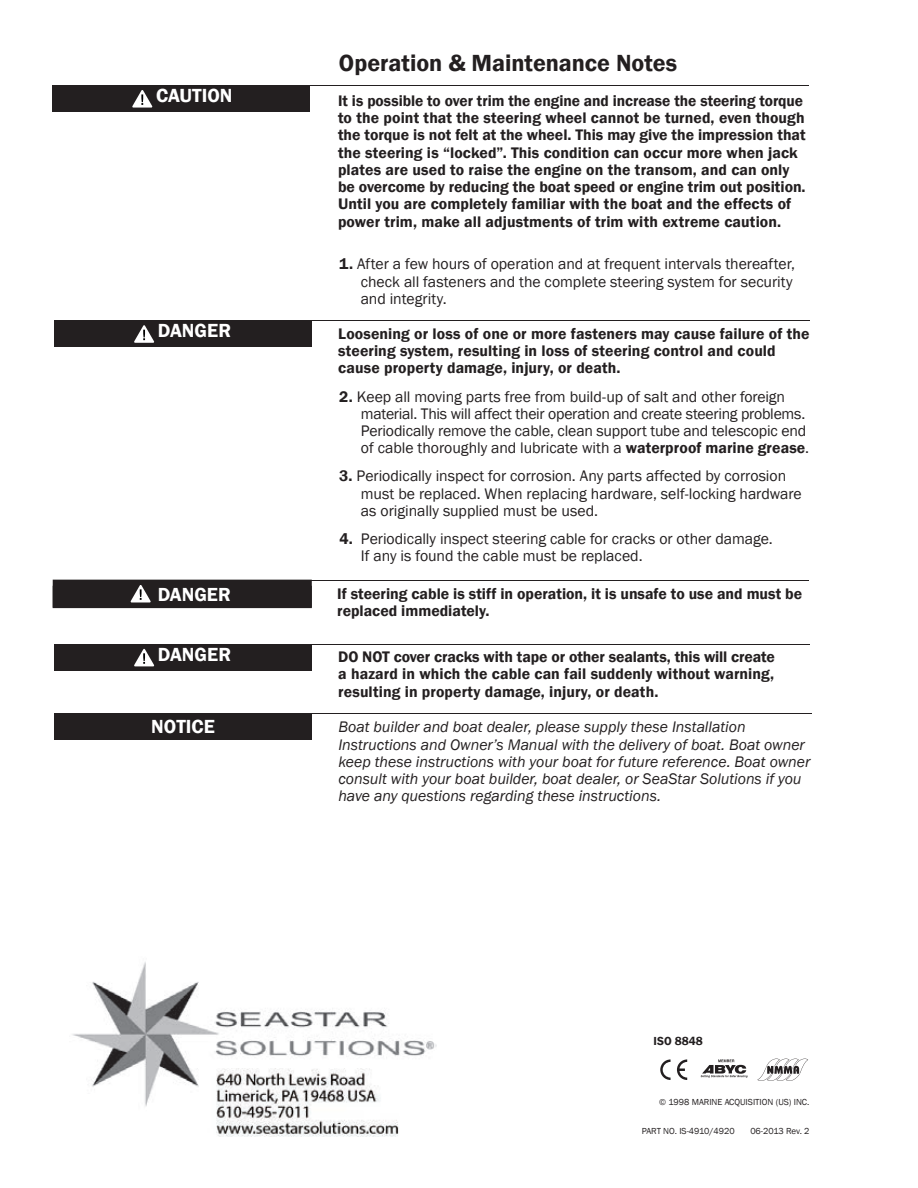
<style>
.page{position:relative;width:918px;height:1188px;background:#fff}
.page>*{position:absolute;margin:0;border:0;box-sizing:border-box;transform-origin:0 0}
.t1{font:600 24px "Franklin Gothic";color:#231f20}
.t2{font:600 19.5px "Franklin Gothic";color:#fff}
.t3{font:600 15.75px/17.2px "Franklin Gothic";letter-spacing:.005em;color:#231f20}
.t4{font:15.75px/17.2px "Franklin Gothic";letter-spacing:-.005em;color:#231f20}
.t5{font:italic 15.75px/17.2px "Franklin Gothic";color:#231f20}
.t6{font:600 12px "Franklin Gothic";color:#231f20}
.t7{font:9px "Franklin Gothic";color:#231f20}
.s1{font-weight:600}
</style>
<div class="page">
<svg style="left:660px;top:1059px;width:11px;height:21px"></svg>
<svg style="left:677px;top:1059px;width:10px;height:21px"></svg>
<svg style="left:701px;top:1059px;width:47px;height:19px"></svg>
<svg style="left:757px;top:1059px;width:51px;height:22px"></svg>
<img style="left:72px;top:962px;width:364px;height:174px">
<hr style="left:54px;top:320px;width:756px;height:1px;background:#231f20">
<div style="left:54px;top:320px;width:258px;height:27px;background:#231f20"></div>
<svg style="left:134px;top:325px;width:20px;height:18px"></svg>
<hr style="left:54px;top:644px;width:756px;height:1px;background:#231f20">
<div style="left:54px;top:644px;width:258px;height:27px;background:#231f20"></div>
<svg style="left:134px;top:649px;width:20px;height:17px"></svg>
<hr style="left:55px;top:713px;width:756px;height:1px;background:#231f20">
<div style="left:54px;top:713px;width:258px;height:27px;background:#231f20"></div>
<hr style="left:53px;top:85px;width:756px;height:1px;background:#231f20">
<div style="left:53px;top:85px;width:257px;height:27px;background:#231f20"></div>
<svg style="left:132px;top:90px;width:21px;height:18px"></svg>
<hr style="left:53px;top:580px;width:756px;height:1px;background:#231f20">
<div style="left:53px;top:581px;width:259px;height:27px;background:#231f20"></div>
<p class="t2" style="left:156px;top:87px;width:78px">CAUTION</p>
<p class="t2" style="left:158px;top:323px;width:75px">DANGER</p>
<h1 class="t1" style="left:339px;top:53px;width:340px">Operation &amp; Maintenance Notes</h1>
<p class="t3" style="left:338px;top:93px;width:469px">It is possible to over trim the engine and increase the steering torque to the point that the steering wheel cannot be turned, even though the torque is not felt at the wheel. This may give the impression that the steering is “locked”. This condition can occur more when jack plates are used to raise the engine on the transom, and can only be overcome by reducing the boat speed or engine trim out position.<br>Until you are completely familiar with the boat and the effects of power trim, make all adjustments of trim with extreme caution.</p>
<p class="t4" style="left:361px;top:256px;width:436px;text-indent:-22px"><span class="s1">1.</span> After a few hours of operation and at frequent intervals thereafter, check all fasteners and the complete steering system for security and integrity.</p>
<p class="t3" style="left:338px;top:325px;width:473px">Loosening or loss of one or more fasteners may cause failure of the steering system, resulting in loss of steering control and could cause property damage, injury, or death.</p>
<p class="t4" style="left:361px;top:388px;width:450px;text-indent:-22px"><span class="s1">2.</span> Keep all moving parts free from build-up of salt and other foreign material. This will affect their operation and create steering problems.<br>Periodically remove the cable, clean support tube and telescopic end of cable thoroughly and lubricate with a <span class="s1">waterproof marine grease</span>.</p>
<p class="t4" style="left:361px;top:468px;width:442px;text-indent:-22px"><span class="s1">3.</span> Periodically inspect for corrosion. Any parts affected by corrosion must be replaced. When replacing hardware, self-locking hardware as originally supplied must be used.</p>
<p class="t4" style="left:361px;top:531px;width:413px;text-indent:-22px"><span class="s1">4.</span> Periodically inspect steering cable for cracks or other damage.<br>If any is found the cable must be replaced.</p>
<p class="t2" style="left:158px;top:586px;width:75px">DANGER</p>
<p class="t3" style="left:337px;top:586px;width:467px">If steering cable is stiff in operation, it is unsafe to use and must be replaced immediately.</p>
<p class="t2" style="left:158px;top:646px;width:75px">DANGER</p>
<p class="t2" style="left:151px;top:719px;width:65px">NOTICE</p>
<p class="t3" style="left:338px;top:649px;width:438px;text-align:justify">DO NOT cover cracks with tape or other sealants, this will create a hazard in which the cable can fail suddenly without warning, resulting in property damage, injury, or death.</p>
<p class="t5" style="left:338px;top:719px;width:473px">Boat builder and boat dealer, please supply these Installation Instructions and Owner’s Manual with the delivery of boat. Boat owner keep these instructions with your boat for future reference. Boat owner consult with your boat builder, boat dealer, or SeaStar Solutions if you have any questions regarding these instructions.</p>
<p class="t6" style="left:654px;top:1036px;width:51px">ISO 8848</p>
<p class="t7" style="left:659px;top:1098px;width:152px">© 1998 MARINE ACQUISITION (US) INC.</p>
<p class="t7" style="left:642px;top:1127px;width:94px">PART NO. IS-4910/4920</p>
<p class="t7" style="left:750px;top:1127px;width:61px">06-2013 Rev. 2</p>
</div>
